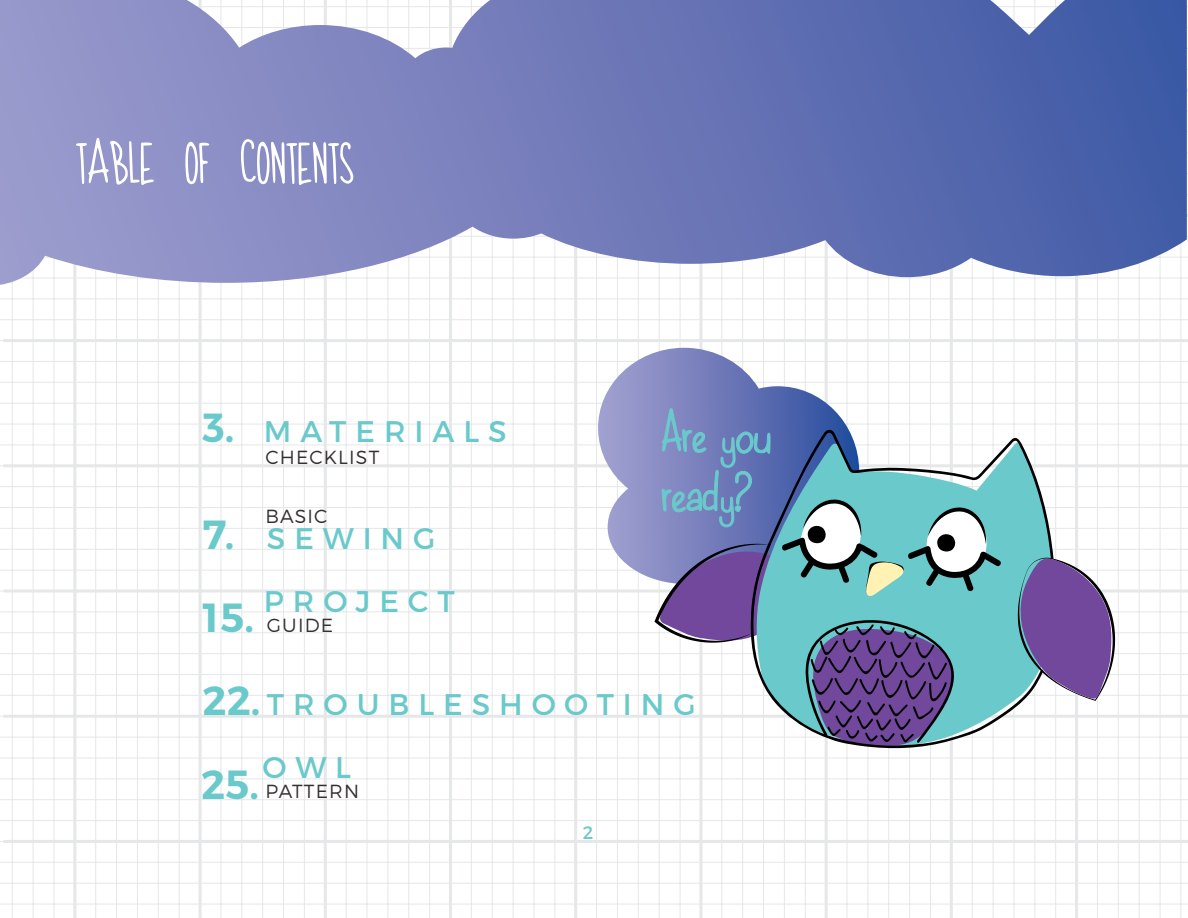
<style>
.page{position:relative;width:1188px;height:918px;background:#fff}
.page>*{position:absolute;margin:0;border:0;box-sizing:border-box;transform-origin:0 0}
.t1{font:72px "Maria Handwriting";color:#fff}
.t2{font:67.5px/59.4px "Maria Handwriting";color:#6ac9cb}
.t3{font:600 40.65px/83.7px "Montserrat";color:#6ac9cb}
.t4{font:29.85px/63.8px "Montserrat";letter-spacing:.3em;color:#6ac9cb}
.t5{font:300 18.9px "Montserrat";letter-spacing:.06em;color:#353032}
.t6{font:18px "Montserrat";color:#6ac9cb}
.s1{font-weight:600;font-size:40.65px}
.s2{font-weight:600;font-size:40.65px;color:#6ac9cb}
</style>
<div class="page">
<hr style="left:12px;top:0;width:1px;height:918px;background:#e6e7e8">
<hr style="left:33px;top:0;width:1px;height:918px;background:#e6e7e8">
<hr style="left:54px;top:0;width:1px;height:918px;background:#e6e7e8">
<hr style="left:95px;top:0;width:1px;height:918px;background:#e6e7e8">
<hr style="left:116px;top:0;width:1px;height:918px;background:#e6e7e8">
<hr style="left:137px;top:0;width:1px;height:918px;background:#e6e7e8">
<hr style="left:158px;top:0;width:1px;height:918px;background:#e6e7e8">
<hr style="left:179px;top:0;width:1px;height:918px;background:#e6e7e8">
<hr style="left:221px;top:0;width:1px;height:918px;background:#e6e7e8">
<hr style="left:241px;top:0;width:1px;height:918px;background:#e6e7e8">
<hr style="left:262px;top:0;width:1px;height:918px;background:#e6e7e8">
<hr style="left:283px;top:0;width:1px;height:918px;background:#e6e7e8">
<hr style="left:304px;top:0;width:1px;height:918px;background:#e6e7e8">
<hr style="left:346px;top:0;width:1px;height:918px;background:#e6e7e8">
<hr style="left:367px;top:0;width:1px;height:918px;background:#e6e7e8">
<hr style="left:388px;top:0;width:1px;height:918px;background:#e6e7e8">
<hr style="left:408px;top:0;width:1px;height:918px;background:#e6e7e8">
<hr style="left:429px;top:0;width:1px;height:918px;background:#e6e7e8">
<hr style="left:471px;top:0;width:1px;height:918px;background:#e6e7e8">
<hr style="left:492px;top:0;width:1px;height:918px;background:#e6e7e8">
<hr style="left:513px;top:0;width:1px;height:918px;background:#e6e7e8">
<hr style="left:534px;top:0;width:1px;height:918px;background:#e6e7e8">
<hr style="left:554px;top:0;width:1px;height:918px;background:#e6e7e8">
<hr style="left:596px;top:0;width:1px;height:918px;background:#e6e7e8">
<hr style="left:617px;top:0;width:1px;height:918px;background:#e6e7e8">
<hr style="left:638px;top:0;width:1px;height:918px;background:#e6e7e8">
<hr style="left:659px;top:0;width:1px;height:918px;background:#e6e7e8">
<hr style="left:680px;top:0;width:1px;height:918px;background:#e6e7e8">
<hr style="left:721px;top:0;width:1px;height:918px;background:#e6e7e8">
<hr style="left:742px;top:0;width:1px;height:918px;background:#e6e7e8">
<hr style="left:763px;top:0;width:1px;height:918px;background:#e6e7e8">
<hr style="left:784px;top:0;width:1px;height:918px;background:#e6e7e8">
<hr style="left:805px;top:0;width:1px;height:918px;background:#e6e7e8">
<hr style="left:847px;top:0;width:1px;height:918px;background:#e6e7e8">
<hr style="left:868px;top:0;width:1px;height:918px;background:#e6e7e8">
<hr style="left:888px;top:0;width:1px;height:918px;background:#e6e7e8">
<hr style="left:909px;top:0;width:1px;height:918px;background:#e6e7e8">
<hr style="left:930px;top:0;width:1px;height:918px;background:#e6e7e8">
<hr style="left:972px;top:0;width:1px;height:918px;background:#e6e7e8">
<hr style="left:993px;top:0;width:1px;height:918px;background:#e6e7e8">
<hr style="left:1014px;top:0;width:1px;height:918px;background:#e6e7e8">
<hr style="left:1034px;top:0;width:1px;height:918px;background:#e6e7e8">
<hr style="left:1055px;top:0;width:1px;height:918px;background:#e6e7e8">
<hr style="left:1097px;top:0;width:1px;height:918px;background:#e6e7e8">
<hr style="left:1118px;top:0;width:1px;height:918px;background:#e6e7e8">
<hr style="left:1139px;top:0;width:1px;height:918px;background:#e6e7e8">
<hr style="left:1160px;top:0;width:1px;height:918px;background:#e6e7e8">
<hr style="left:1181px;top:0;width:1px;height:918px;background:#e6e7e8">
<hr style="left:0;top:298px;width:1188px;height:1px;background:#e6e7e8">
<hr style="left:0;top:319px;width:1188px;height:1px;background:#e6e7e8">
<hr style="left:0;top:340px;width:1188px;height:1px;background:#e6e7e8">
<hr style="left:0;top:361px;width:1188px;height:1px;background:#e6e7e8">
<hr style="left:0;top:382px;width:1188px;height:1px;background:#e6e7e8">
<hr style="left:0;top:403px;width:1188px;height:1px;background:#e6e7e8">
<hr style="left:0;top:424px;width:1188px;height:1px;background:#e6e7e8">
<hr style="left:0;top:445px;width:1188px;height:1px;background:#e6e7e8">
<hr style="left:0;top:465px;width:1188px;height:1px;background:#e6e7e8">
<hr style="left:0;top:486px;width:1188px;height:1px;background:#e6e7e8">
<hr style="left:0;top:507px;width:1188px;height:1px;background:#e6e7e8">
<hr style="left:0;top:528px;width:1188px;height:1px;background:#e6e7e8">
<hr style="left:0;top:549px;width:1188px;height:1px;background:#e6e7e8">
<hr style="left:0;top:570px;width:1188px;height:1px;background:#e6e7e8">
<hr style="left:0;top:591px;width:1188px;height:1px;background:#e6e7e8">
<hr style="left:0;top:612px;width:1188px;height:1px;background:#e6e7e8">
<hr style="left:0;top:632px;width:1188px;height:1px;background:#e6e7e8">
<hr style="left:0;top:653px;width:1188px;height:1px;background:#e6e7e8">
<hr style="left:0;top:674px;width:1188px;height:1px;background:#e6e7e8">
<hr style="left:0;top:695px;width:1188px;height:1px;background:#e6e7e8">
<hr style="left:0;top:716px;width:1188px;height:1px;background:#e6e7e8">
<hr style="left:0;top:737px;width:1188px;height:1px;background:#e6e7e8">
<hr style="left:0;top:758px;width:1188px;height:1px;background:#e6e7e8">
<hr style="left:0;top:778px;width:1188px;height:1px;background:#e6e7e8">
<hr style="left:0;top:799px;width:1188px;height:1px;background:#e6e7e8">
<hr style="left:0;top:820px;width:1188px;height:1px;background:#e6e7e8">
<hr style="left:0;top:841px;width:1188px;height:1px;background:#e6e7e8">
<hr style="left:0;top:862px;width:1188px;height:1px;background:#e6e7e8">
<hr style="left:0;top:883px;width:1188px;height:1px;background:#e6e7e8">
<hr style="left:0;top:904px;width:1188px;height:1px;background:#e6e7e8">
<hr style="left:0;top:917px;width:1188px;height:1px;background:#e6e7e8">
<hr style="left:199px;top:0;width:3px;height:918px;background:#e6e7e8">
<hr style="left:73px;top:0;width:3px;height:918px;background:#e6e7e8">
<hr style="left:324px;top:0;width:3px;height:918px;background:#e6e7e8">
<hr style="left:449px;top:0;width:3px;height:918px;background:#e6e7e8">
<hr style="left:574px;top:0;width:3px;height:918px;background:#e6e7e8">
<hr style="left:699px;top:0;width:3px;height:918px;background:#e6e7e8">
<hr style="left:825px;top:0;width:3px;height:918px;background:#e6e7e8">
<hr style="left:950px;top:0;width:3px;height:918px;background:#e6e7e8">
<hr style="left:1075px;top:0;width:3px;height:918px;background:#e6e7e8">
<hr style="left:1187px;top:0;width:1px;height:918px;background:#e6e7e8">
<hr style="left:3px;top:339px;width:1185px;height:3px;background:#e6e7e8">
<hr style="left:3px;top:464px;width:1185px;height:3px;background:#e6e7e8">
<hr style="left:3px;top:590px;width:1185px;height:3px;background:#e6e7e8">
<hr style="left:3px;top:715px;width:1185px;height:3px;background:#e6e7e8">
<hr style="left:3px;top:840px;width:1185px;height:3px;background:#e6e7e8">
<svg style="left:0;top:0;width:1187px;height:286px;background:#7e88c0"></svg>
<svg style="left:597px;top:348px;width:263px;height:231px"></svg>
<svg style="left:654px;top:429px;width:461px;height:321px"></svg>
<svg style="left:1020px;top:558px;width:93px;height:141px"></svg>
<svg style="left:781px;top:499px;width:222px;height:98px"></svg>
<svg style="left:661px;top:408px;width:110px;height:119px;background:#7082ba"></svg>
<h1 class="t1" style="left:75px;top:138px;width:280px">TABLE OF CONTENTS</h1>
<p class="t4" style="left:202px;top:399px;width:306px"><span class="s1">3.</span> MATERIALS</p>
<p class="t5" style="left:265px;top:445px;width:115px">CHECKLIST</p>
<h3 class="t3" style="left:202px;top:493px;width:53px">7.<br>15.</h3>
<p class="t5" style="left:265px;top:504px;width:64px">BASIC</p>
<p class="t4" style="left:264px;top:506px;width:192px">SEWING<br>PROJECT</p>
<p class="t5" style="left:267px;top:614px;width:68px">GUIDE</p>
<h2 class="t2" style="left:661px;top:409px;width:111px">Are you ready?</h2>
<p class="t4" style="left:202px;top:672px;width:495px"><span class="s1">22.</span>TROUBLESHOOTING</p>
<p class="t4" style="left:263px;top:735px;width:90px">OWL</p>
<p class="t5" style="left:201px;top:780px;width:159px"><span class="s2">25.</span> PATTERN</p>
<p class="t6" style="left:583px;top:822px;width:12px">2</p>
</div>
